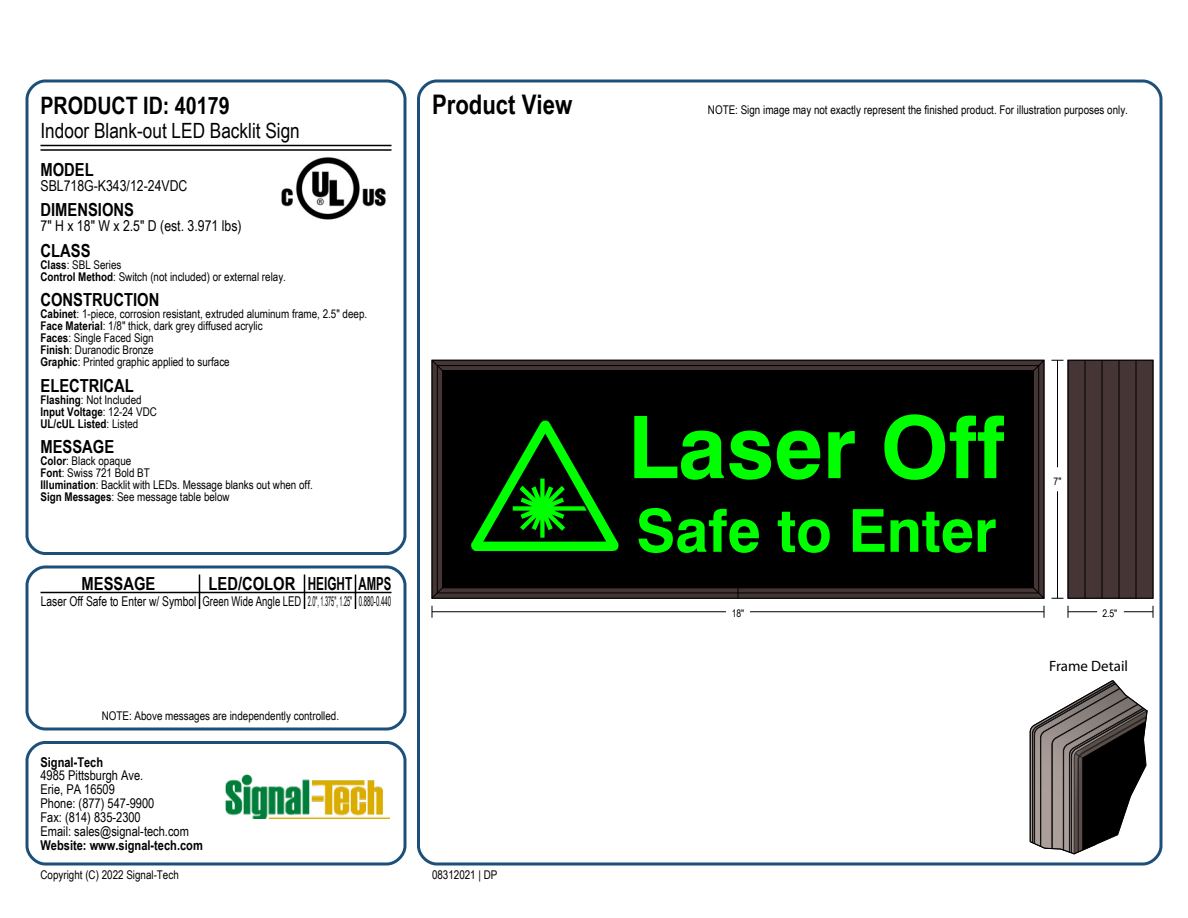
<style>
.page{position:relative;width:1188px;height:918px;background:#fff}
.page>*{position:absolute;margin:0;border:0;box-sizing:border-box;transform-origin:0 0}
.t1{font:186.3px "Hazard";color:#0f0}
.t2{font:700 86.4px "Swiss 721 BT";color:#0f0}
.t3{font:700 59.25px "Swiss 721 BT";color:#0f0}
.t4{font:700 27px "Arial Narrow";color:#000}
.t5{font:700 24px "Arial Narrow";color:#000}
.t6{font:21px "Arial Narrow";color:#000}
.t7{font:700 18px "Arial Narrow";color:#000}
.t8{font:15px "Arial Narrow";color:#000}
.t9{font:15px "Myriad Pro";color:#000}
.t10{font:13.5px/13.8px "Arial Narrow";color:#000}
.t11{font:13.5px "Arial Narrow";color:#000;scale:.93 1}
.t12{font:700 13.5px "Arial Narrow";color:#000}
.t13{font:12px/12px "Arial Narrow";color:#000}
.t14{font:700 12px/12px "Arial Narrow";color:#000}
.t15{font:10.5px "Arial Narrow";color:#000}
.s1{font-weight:700}
.s2{font-weight:400}
</style>
<div class="page">
<div style="left:26px;top:80px;width:380px;height:475px;border:3px solid #1c4f79;border-radius:18px"></div>
<div style="left:26px;top:566px;width:380px;height:164px;border:3px solid #1c4f79;border-radius:18px"></div>
<div style="left:26px;top:741px;width:380px;height:125px;border:3px solid #1c4f79;border-radius:18px"></div>
<div style="left:417px;top:80px;width:745px;height:786px;border:3px solid #1c4f79;border-radius:18px"></div>
<svg style="left:434px;top:362px;width:608px;height:234px;background:#3d2f2f"></svg>
<div style="left:432px;top:360px;width:612px;height:238px;border:1px solid #000"></div>
<div style="left:437px;top:365px;width:602px;height:228px;border:1px solid #000"></div>
<svg style="left:431px;top:587px;width:12px;height:12px"></svg>
<svg style="left:1033px;top:587px;width:12px;height:12px"></svg>
<svg style="left:431px;top:360px;width:12px;height:12px"></svg>
<svg style="left:1033px;top:360px;width:12px;height:12px"></svg>
<div style="left:442px;top:371px;width:592px;height:217px;background:#000"></div>
<svg style="left:1052px;top:598px;width:12px;height:1px"></svg>
<hr style="left:1057px;top:491px;width:1px;height:107px;background:#000">
<hr style="left:1057px;top:360px;width:1px;height:107px;background:#000">
<svg style="left:1044px;top:606px;width:1px;height:12px"></svg>
<hr style="left:432px;top:611px;width:294px;height:1px;background:#000">
<hr style="left:750px;top:611px;width:294px;height:1px;background:#000">
<svg style="left:1030px;top:680px;width:117px;height:174px"></svg>
<div style="left:1068px;top:360px;width:85px;height:238px;background:#453635"></div>
<div style="left:1068px;top:360px;width:85px;height:238px;border:1px solid #000"></div>
<hr style="left:1085px;top:360px;width:1px;height:238px;background:#000">
<hr style="left:1102px;top:360px;width:1px;height:238px;background:#000">
<hr style="left:1119px;top:360px;width:1px;height:238px;background:#000">
<hr style="left:1136px;top:360px;width:1px;height:238px;background:#000">
<svg style="left:1068px;top:606px;width:29px;height:12px"></svg>
<svg style="left:1124px;top:606px;width:30px;height:12px"></svg>
<hr style="left:40px;top:145px;width:352px;height:1px;background:#000">
<hr style="left:40px;top:149px;width:352px;height:2px;background:#000">
<img style="left:281px;top:157px;width:105px;height:63px">
<hr style="left:40px;top:592px;width:352px;height:1px;background:#000">
<hr style="left:199px;top:574px;width:1px;height:35px;background:#000">
<hr style="left:304px;top:574px;width:1px;height:35px;background:#000">
<hr style="left:355px;top:574px;width:1px;height:35px;background:#000">
<img style="left:225px;top:775px;width:165px;height:44px">
<h3 class="t5" style="left:40px;top:87px;width:191px">PRODUCT ID: 40179</h3>
<h3 class="t6" style="left:40px;top:115px;width:261px">Indoor Blank-out LED Backlit Sign</h3>
<h3 class="t7" style="left:40px;top:156px;width:55px">MODEL</h3>
<p class="t8" style="left:40px;top:174px;width:148px">SBL718G-K343/12-24VDC</p>
<h3 class="t7" style="left:40px;top:196px;width:95px">DIMENSIONS</h3>
<p class="t8" style="left:40px;top:215px;width:203px">7" H x 18" W x 2.5" D (est. 3.971 lbs)</p>
<h3 class="t7" style="left:40px;top:237px;width:52px">CLASS</h3>
<p class="t13" style="left:40px;top:258px;width:247px"><span class="s1">Class</span>: SBL Series<br><span class="s1">Control Method</span>: Switch (not included) or external relay.</p>
<h3 class="t7" style="left:40px;top:286px;width:120px">CONSTRUCTION</h3>
<p class="t13" style="left:40px;top:307px;width:328px"><span class="s1">Cabinet</span>: 1-piece, corrosion resistant, extruded aluminum frame, 2.5" deep.<br><span class="s1">Face Material</span>: 1/8" thick, dark grey diffused acrylic<br><span class="s1">Faces</span>: Single Faced Sign<br><span class="s1">Finish</span>: Duranodic Bronze<br><span class="s1">Graphic</span>: Printed graphic applied to surface</p>
<h3 class="t7" style="left:40px;top:372px;width:95px">ELECTRICAL</h3>
<p class="t14" style="left:40px;top:393px;width:118px">Flashing<span class="s2">: Not Included<br></span>Input Voltage<span class="s2">: 12-24 VDC<br></span>UL/cUL Listed<span class="s2">: Listed</span></p>
<h3 class="t7" style="left:40px;top:433px;width:75px">MESSAGE</h3>
<p class="t13" style="left:40px;top:454px;width:274px"><span class="s1">Color</span>: Black opaque<br><span class="s1">Font</span>: Swiss 721 Bold BT<br><span class="s1">Illumination</span>: Backlit with LEDs. Message blanks out when off.<br><span class="s1">Sign Messages</span>: See message table below</p>
<h3 class="t7" style="left:82px;top:570px;width:75px">MESSAGE</h3>
<h3 class="t7" style="left:209px;top:570px;width:184px">LED/COLOR HEIGHT AMPS</h3>
<p class="t11" style="left:41px;top:591px;width:378px">Laser Off Safe to Enter w/ Symbol Green Wide Angle LED 2.0", 1.375", 1.25" 0.880-0.440</p>
<p class="t13" style="left:102px;top:709px;width:239px">NOTE: Above messages are independently controlled.</p>
<p class="t12" style="left:40px;top:752px;width:64px">Signal-Tech</p>
<p class="t10" style="left:40px;top:768px;width:150px">4985 Pittsburgh Ave.<br>Erie, PA 16509<br>Phone: (877) 547-9900<br>Fax: (814) 835-2300<br>Email: sales@signal-tech.com</p>
<p class="t12" style="left:40px;top:835px;width:164px">Website: www.signal-tech.com</p>
<p class="t13" style="left:40px;top:868px;width:140px">Copyright (C) 2022 Signal-Tech</p>
<h3 class="t4" style="left:432px;top:84px;width:142px">Product View</h3>
<p class="t13" style="left:708px;top:103px;width:422px">NOTE: Sign image may not exactly represent the finished product. For illustration purposes only.</p>
<h1 class="t1" style="left:471px;top:378px;width:149px">V</h1>
<h2 class="t2" style="left:628px;top:395px;width:378px">Laser Off</h2>
<h3 class="t3" style="left:636px;top:495px;width:362px">Safe to Enter</h3>
<p class="t15" style="left:732px;top:606px;width:14px">18"</p>
<p class="t15" style="left:1054px;top:473px;width:9px">7"</p>
<p class="t15" style="left:1102px;top:606px;width:17px">2.5"</p>
<p class="t9" style="left:1049px;top:656px;width:80px">Frame Detail</p>
<p class="t13" style="left:432px;top:868px;width:67px">08312021 | DP</p>
</div>
